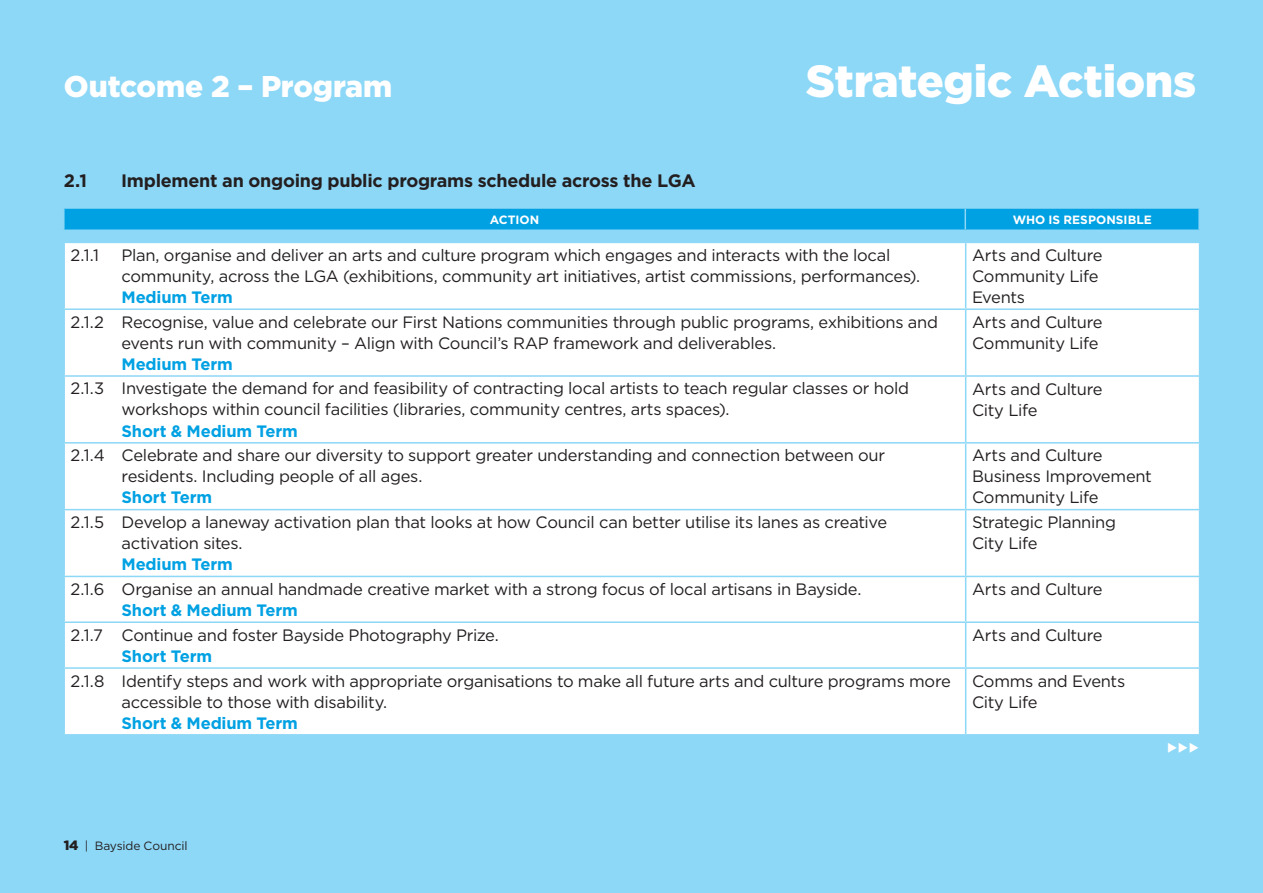
<style>
.page{position:relative;width:1263px;height:893px;background:#8dd7f7}
.page>*{position:absolute;margin:0;border:0;box-sizing:border-box;transform-origin:0 0}
.t1{font:900 45px "Gotham";letter-spacing:-.01em;color:#fff}
.t2{font:900 30px "Gotham";letter-spacing:-.01em;color:#fff}
.t3{font:700 18px "Gotham";letter-spacing:-.015em;color:#231f20}
.t4{font:16.5px/21px "Gotham";letter-spacing:-.02em;color:#231f20}
.t5{font:700 16.5px "Gotham";letter-spacing:-.01em;color:#00a1e3}
.t6{font:700 12px "Gotham";letter-spacing:.005em;color:#fff}
.t7{font:12px "Gotham";letter-spacing:-.01em;color:#231f20}
.t8{font:12px "Wingdings 3";color:#fff}
.s1{font-weight:900;font-size:13.5px}
</style>
<div class="page">
<div style="left:65px;top:243px;width:1134px;height:491px;background:#fff"></div>
<hr style="left:965px;top:243px;width:1px;height:65px;background:#8dd7f7">
<hr style="left:63px;top:308px;width:903px;height:2px;background:#8dd7f7">
<hr style="left:966px;top:308px;width:234px;height:2px;background:#8dd7f7">
<hr style="left:965px;top:310px;width:1px;height:65px;background:#8dd7f7">
<hr style="left:63px;top:375px;width:903px;height:2px;background:#8dd7f7">
<hr style="left:966px;top:375px;width:234px;height:2px;background:#8dd7f7">
<hr style="left:965px;top:377px;width:1px;height:65px;background:#8dd7f7">
<hr style="left:63px;top:442px;width:903px;height:2px;background:#8dd7f7">
<hr style="left:966px;top:442px;width:234px;height:2px;background:#8dd7f7">
<hr style="left:965px;top:444px;width:1px;height:65px;background:#8dd7f7">
<hr style="left:63px;top:509px;width:903px;height:1px;background:#8dd7f7">
<hr style="left:966px;top:509px;width:234px;height:1px;background:#8dd7f7">
<hr style="left:965px;top:510px;width:1px;height:66px;background:#8dd7f7">
<hr style="left:63px;top:576px;width:903px;height:1px;background:#8dd7f7">
<hr style="left:966px;top:576px;width:234px;height:1px;background:#8dd7f7">
<hr style="left:965px;top:577px;width:1px;height:44px;background:#8dd7f7">
<hr style="left:63px;top:621px;width:903px;height:2px;background:#8dd7f7">
<hr style="left:966px;top:621px;width:234px;height:2px;background:#8dd7f7">
<hr style="left:965px;top:623px;width:1px;height:44px;background:#8dd7f7">
<hr style="left:63px;top:667px;width:903px;height:2px;background:#8dd7f7">
<hr style="left:966px;top:667px;width:234px;height:2px;background:#8dd7f7">
<hr style="left:965px;top:669px;width:1px;height:65px;background:#8dd7f7">
<div style="left:65px;top:209px;width:1133px;height:20px;background:#00a1e3"></div>
<hr style="left:964px;top:209px;width:2px;height:20px;background:#8dd7f7">
<h2 class="t2" style="left:64px;top:69px;width:330px">Outcome 2 – Program</h2>
<h1 class="t1" style="left:806px;top:55px;width:392px">Strategic Actions</h1>
<p class="t3" style="left:64px;top:171px;width:25px">2.1</p>
<p class="t3" style="left:121px;top:171px;width:576px">Implement an ongoing public programs schedule across the LGA</p>
<p class="t6" style="left:490px;top:213px;width:51px">ACTION</p>
<p class="t6" style="left:1013px;top:213px;width:141px">WHO IS RESPONSIBLE</p>
<p class="t4" style="left:71px;top:244px;width:30px">2.1.1</p>
<p class="t4" style="left:122px;top:244px;width:800px">Plan, organise and deliver an arts and culture program which engages and interacts with the local community, across the LGA (exhibitions, community art initiatives, artist commissions, performances).</p>
<p class="t5" style="left:122px;top:287px;width:113px">Medium Term</p>
<p class="t4" style="left:122px;top:311px;width:818px;text-indent:-51px">2.1.2 Recognise, value and celebrate our First Nations communities through public programs, exhibitions and events run with community – Align with Council’s RAP framework and deliverables.</p>
<p class="t5" style="left:122px;top:354px;width:113px">Medium Term</p>
<p class="t4" style="left:122px;top:378px;width:789px;text-indent:-51px">2.1.3 Investigate the demand for and feasibility of contracting local artists to teach regular classes or hold workshops within council facilities (libraries, community centres, arts spaces).</p>
<p class="t5" style="left:122px;top:421px;width:178px">Short &amp; Medium Term</p>
<p class="t4" style="left:122px;top:445px;width:765px;text-indent:-51px">2.1.4 Celebrate and share our diversity to support greater understanding and connection between our residents. Including people of all ages.</p>
<p class="t5" style="left:122px;top:488px;width:92px">Short Term</p>
<p class="t4" style="left:122px;top:511px;width:767px;text-indent:-51px">2.1.5 Develop a laneway activation plan that looks at how Council can better utilise its lanes as creative activation sites.</p>
<p class="t5" style="left:122px;top:555px;width:113px">Medium Term</p>
<p class="t4" style="left:71px;top:578px;width:792px">2.1.6 Organise an annual handmade creative market with a strong focus of local artisans in Bayside.</p>
<p class="t5" style="left:122px;top:601px;width:178px">Short &amp; Medium Term</p>
<p class="t4" style="left:71px;top:624px;width:430px">2.1.7 Continue and foster Bayside Photography Prize.</p>
<p class="t5" style="left:122px;top:646px;width:92px">Short Term</p>
<p class="t4" style="left:122px;top:670px;width:831px;text-indent:-51px">2.1.8 Identify steps and work with appropriate organisations to make all future arts and culture programs more accessible to those with disability.</p>
<p class="t5" style="left:122px;top:713px;width:178px">Short &amp; Medium Term</p>
<p class="t4" style="left:972px;top:244px;width:132px">Arts and Culture<br>Community Life<br>Events</p>
<p class="t4" style="left:972px;top:311px;width:132px">Arts and Culture<br>Community Life</p>
<p class="t4" style="left:972px;top:378px;width:132px">Arts and Culture<br>City Life</p>
<p class="t4" style="left:972px;top:445px;width:181px">Arts and Culture<br>Business Improvement<br>Community Life</p>
<p class="t4" style="left:972px;top:511px;width:145px">Strategic Planning<br>City Life</p>
<p class="t4" style="left:972px;top:578px;width:132px">Arts and Culture</p>
<p class="t4" style="left:972px;top:624px;width:132px">Arts and Culture</p>
<p class="t4" style="left:972px;top:670px;width:155px">Comms and Events<br>City Life</p>
<p class="t8" style="left:1167px;top:741px;width:34px">◆◆◆</p>
<p class="t7" style="left:64px;top:839px;width:125px"><span class="s1">14</span> | Bayside Council</p>
</div>
